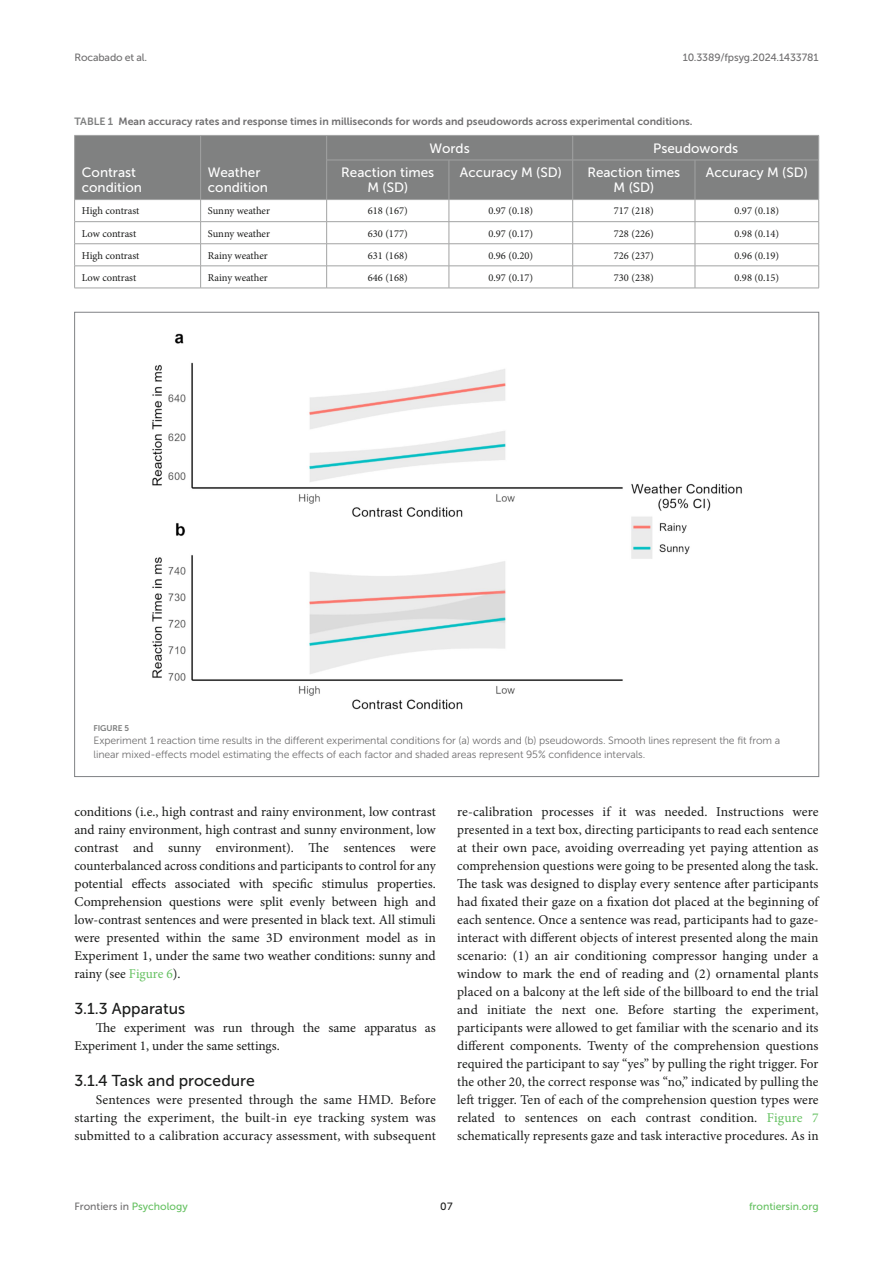
<style>
.page{position:relative;width:893px;height:1263px;background:#fff}
.page>*{position:absolute;margin:0;border:0;box-sizing:border-box;transform-origin:0 0}
.HEAD_3{font:15.75px "Museo Sans 500";color:#1b1c1b}
.TEXT_FLUSH{font:13.5px/18px "Minion Pro";color:#1b1c1b;text-align:justify}
.TEXT{font:13.5px/18px "Minion Pro";color:#1b1c1b;text-align:justify}
.TB_CH{font:13.5px/15px "Museo Sans 500";color:#fff}
.TB_STH{font:13.5px "Museo Sans 500";color:#fff}
.TB_TX{font:10.5px "Minion Pro";color:#1b1c1b}
.FIG_LEG{font:10.5px/13.5px "Museo Sans 300";letter-spacing:-.01em;color:#706f70}
.TT{font:10.5px "Museo Sans 700";color:#706f70}
.t1{font:10.5px "Museo Sans 500";letter-spacing:-.015em;color:#706f70}
.t2{font:10.5px "Museo Sans 500";color:#65c161}
.t3{font:10.5px "Museo Sans 500";color:#1b1c1b}
.FIG_HD{font:8.25px "Museo Sans 700";letter-spacing:-.01em;color:#7e7f7f}
.s1{color:#7e7f7f}
.s2{color:#65c161}
</style>
<div class="page">
<img style="left:152px;top:333px;width:590px;height:377px">
<div style="left:75px;top:136px;width:743px;height:63px;background:#808181"></div>
<hr style="left:573px;top:243px;width:122px;height:1px;background:#a2a3a3">
<hr style="left:573px;top:266px;width:122px;height:1px;background:#a2a3a3">
<hr style="left:573px;top:288px;width:122px;height:1px;background:#a2a3a3">
<hr style="left:449px;top:243px;width:124px;height:1px;background:#a2a3a3">
<hr style="left:449px;top:266px;width:124px;height:1px;background:#a2a3a3">
<hr style="left:449px;top:288px;width:124px;height:1px;background:#a2a3a3">
<hr style="left:327px;top:243px;width:122px;height:1px;background:#a2a3a3">
<hr style="left:327px;top:266px;width:122px;height:1px;background:#a2a3a3">
<hr style="left:327px;top:288px;width:122px;height:1px;background:#a2a3a3">
<hr style="left:201px;top:243px;width:126px;height:1px;background:#a2a3a3">
<hr style="left:201px;top:266px;width:126px;height:1px;background:#a2a3a3">
<hr style="left:201px;top:288px;width:126px;height:1px;background:#a2a3a3">
<hr style="left:695px;top:243px;width:124px;height:1px;background:#a2a3a3">
<hr style="left:695px;top:266px;width:124px;height:1px;background:#a2a3a3">
<hr style="left:695px;top:288px;width:124px;height:1px;background:#a2a3a3">
<hr style="left:74px;top:243px;width:127px;height:1px;background:#a2a3a3">
<hr style="left:74px;top:266px;width:127px;height:1px;background:#a2a3a3">
<hr style="left:74px;top:288px;width:127px;height:1px;background:#a2a3a3">
<hr style="left:201px;top:135px;width:126px;height:1px;background:#a2a3a3">
<hr style="left:327px;top:135px;width:122px;height:1px;background:#a2a3a3">
<svg style="left:326px;top:136px;width:1px;height:24px"></svg>
<hr style="left:449px;top:135px;width:124px;height:1px;background:#a2a3a3">
<hr style="left:573px;top:135px;width:122px;height:1px;background:#a2a3a3">
<svg style="left:572px;top:136px;width:1px;height:24px"></svg>
<hr style="left:695px;top:135px;width:124px;height:1px;background:#a2a3a3">
<svg style="left:818px;top:136px;width:1px;height:24px"></svg>
<hr style="left:74px;top:135px;width:127px;height:1px;background:#a2a3a3">
<svg style="left:74px;top:136px;width:1px;height:24px"></svg>
<svg style="left:200px;top:136px;width:1px;height:24px"></svg>
<hr style="left:201px;top:199px;width:126px;height:1px;background:#a2a3a3">
<hr style="left:326px;top:160px;width:123px;height:1px;background:#a2a3a3">
<hr style="left:326px;top:160px;width:1px;height:39px;background:#a2a3a3">
<hr style="left:327px;top:199px;width:122px;height:1px;background:#a2a3a3">
<hr style="left:449px;top:160px;width:124px;height:1px;background:#a2a3a3">
<hr style="left:449px;top:160px;width:1px;height:39px;background:#a2a3a3">
<hr style="left:449px;top:199px;width:124px;height:1px;background:#a2a3a3">
<hr style="left:573px;top:160px;width:122px;height:1px;background:#a2a3a3">
<hr style="left:572px;top:160px;width:1px;height:39px;background:#a2a3a3">
<hr style="left:573px;top:199px;width:122px;height:1px;background:#a2a3a3">
<hr style="left:695px;top:160px;width:124px;height:1px;background:#a2a3a3">
<hr style="left:695px;top:160px;width:1px;height:39px;background:#a2a3a3">
<hr style="left:818px;top:160px;width:1px;height:39px;background:#a2a3a3">
<hr style="left:695px;top:199px;width:124px;height:1px;background:#a2a3a3">
<hr style="left:74px;top:160px;width:1px;height:39px;background:#a2a3a3">
<hr style="left:200px;top:160px;width:1px;height:39px;background:#a2a3a3">
<hr style="left:74px;top:199px;width:127px;height:1px;background:#a2a3a3">
<hr style="left:201px;top:221px;width:126px;height:1px;background:#a2a3a3">
<svg style="left:326px;top:200px;width:1px;height:88px"></svg>
<hr style="left:327px;top:221px;width:122px;height:1px;background:#a2a3a3">
<svg style="left:449px;top:200px;width:1px;height:88px"></svg>
<hr style="left:449px;top:221px;width:124px;height:1px;background:#a2a3a3">
<svg style="left:572px;top:200px;width:1px;height:88px"></svg>
<hr style="left:573px;top:221px;width:122px;height:1px;background:#a2a3a3">
<svg style="left:695px;top:200px;width:1px;height:88px"></svg>
<svg style="left:818px;top:200px;width:1px;height:88px"></svg>
<hr style="left:695px;top:221px;width:124px;height:1px;background:#a2a3a3">
<svg style="left:74px;top:200px;width:1px;height:88px"></svg>
<svg style="left:200px;top:200px;width:1px;height:88px"></svg>
<hr style="left:74px;top:221px;width:127px;height:1px;background:#a2a3a3">
<p class="t1" style="left:74px;top:51px;width:74px">Rocabado et al.</p>
<p class="t1" style="left:683px;top:51px;width:137px">10.3389/fpsyg.2024.1433781</p>
<p class="TT" style="left:74px;top:115px;width:620px"><span class="s1">TABLE 1</span> Mean accuracy rates and response times in milliseconds for words and pseudowords across experimental conditions.</p>
<p class="TB_STH" style="left:430px;top:141px;width:42px">Words</p>
<p class="TB_STH" style="left:653px;top:141px;width:86px">Pseudowords</p>
<p class="TB_CH" style="left:82px;top:165px;width:62px">Contrast condition</p>
<p class="TB_CH" style="left:208px;top:165px;width:62px">Weather condition</p>
<p class="TB_CH" style="left:341px;top:165px;width:94px;text-align:center">Reaction times<br>M (SD)</p>
<p class="TB_CH" style="left:460px;top:165px;width:103px">Accuracy M (SD)</p>
<p class="TB_CH" style="left:587px;top:165px;width:94px;text-align:center">Reaction times<br>M (SD)</p>
<p class="TB_CH" style="left:706px;top:165px;width:103px">Accuracy M (SD)</p>
<p class="TB_TX" style="left:82px;top:204px;width:59px">High contrast</p>
<p class="TB_TX" style="left:208px;top:204px;width:64px">Sunny weather</p>
<p class="TB_TX" style="left:368px;top:204px;width:41px">618 (167)</p>
<p class="TB_TX" style="left:488px;top:204px;width:46px">0.97 (0.18)</p>
<p class="TB_TX" style="left:614px;top:204px;width:41px">717 (218)</p>
<p class="TB_TX" style="left:734px;top:204px;width:46px">0.97 (0.18)</p>
<p class="TB_TX" style="left:82px;top:226px;width:56px">Low contrast</p>
<p class="TB_TX" style="left:208px;top:226px;width:64px">Sunny weather</p>
<p class="TB_TX" style="left:368px;top:226px;width:41px">630 (177)</p>
<p class="TB_TX" style="left:488px;top:226px;width:46px">0.97 (0.17)</p>
<p class="TB_TX" style="left:614px;top:226px;width:41px">728 (226)</p>
<p class="TB_TX" style="left:734px;top:226px;width:46px">0.98 (0.14)</p>
<p class="TB_TX" style="left:82px;top:248px;width:59px">High contrast</p>
<p class="TB_TX" style="left:208px;top:248px;width:61px">Rainy weather</p>
<p class="TB_TX" style="left:368px;top:248px;width:41px">631 (168)</p>
<p class="TB_TX" style="left:488px;top:248px;width:46px">0.96 (0.20)</p>
<p class="TB_TX" style="left:614px;top:248px;width:41px">726 (237)</p>
<p class="TB_TX" style="left:734px;top:248px;width:46px">0.96 (0.19)</p>
<p class="TB_TX" style="left:82px;top:270px;width:56px">Low contrast</p>
<p class="TB_TX" style="left:208px;top:270px;width:61px">Rainy weather</p>
<p class="TB_TX" style="left:368px;top:270px;width:41px">646 (168)</p>
<p class="TB_TX" style="left:488px;top:270px;width:46px">0.97 (0.17)</p>
<p class="TB_TX" style="left:614px;top:270px;width:41px">730 (238)</p>
<p class="TB_TX" style="left:734px;top:270px;width:46px">0.98 (0.15)</p>
<p class="FIG_HD" style="left:94px;top:723px;width:37px">FIGURE 5</p>
<p class="FIG_LEG" style="left:94px;top:734px;width:688px">Experiment 1 reaction time results in the different experimental conditions for (a) words and (b) pseudowords. Smooth lines represent the fit from a linear mixed-effects model estimating the effects of each factor and shaded areas represent 95% confidence intervals.</p>
<p class="TEXT" style="left:74px;top:803px;width:363px">conditions (i.e., high contrast and rainy environment, low contrast and rainy environment, high contrast and sunny environment, low contrast and sunny environment). The sentences were counterbalanced across conditions and participants to control for any potential effects associated with specific stimulus properties.<br>Comprehension questions were split evenly between high and low-contrast sentences and were presented in black text. All stimuli were presented within the same 3D environment model as in Experiment 1, under the same two weather conditions: sunny and rainy (see <span class="s2">Figure 6</span>).</p>
<p class="HEAD_3" style="left:74px;top:1000px;width:112px">3.1.3 Apparatus</p>
<p class="TEXT_FLUSH" style="left:74px;top:1019px;width:363px;text-indent:21px">The experiment was run through the same apparatus as<br>Experiment 1, under the same settings.</p>
<p class="HEAD_3" style="left:74px;top:1072px;width:182px">3.1.4 Task and procedure</p>
<p class="TEXT_FLUSH" style="left:74px;top:1091px;width:363px;text-indent:21px">Sentences were presented through the same HMD. Before starting the experiment, the built-in eye tracking system was submitted to a calibration accuracy assessment, with subsequent</p>
<p class="TEXT_FLUSH" style="left:457px;top:803px;width:363px">re-calibration processes if it was needed. Instructions were presented in a text box, directing participants to read each sentence at their own pace, avoiding overreading yet paying attention as comprehension questions were going to be presented along the task.<br>The task was designed to display every sentence after participants had fixated their gaze on a fixation dot placed at the beginning of each sentence. Once a sentence was read, participants had to gaze&shy;interact with different objects of interest presented along the main scenario: (1) an air conditioning compressor hanging under a window to mark the end of reading and (2) ornamental plants placed on a balcony at the left side of the billboard to end the trial and initiate the next one. Before starting the experiment, participants were allowed to get familiar with the scenario and its different components. Twenty of the comprehension questions required the participant to say “yes” by pulling the right trigger. For the other 20, the correct response was “no,” indicated by pulling the left trigger. Ten of each of the comprehension question types were related to sentences on each contrast condition. <span class="s2">Figure 7 </span>schematically represents gaze and task interactive procedures. As in</p>
<p class="t1" style="left:74px;top:1200px;width:115px">Frontiers in <span class="s2">Psychology</span></p>
<p class="t3" style="left:440px;top:1200px;width:14px">07</p>
<p class="t2" style="left:749px;top:1200px;width:71px">frontiersin.org</p>
</div>
